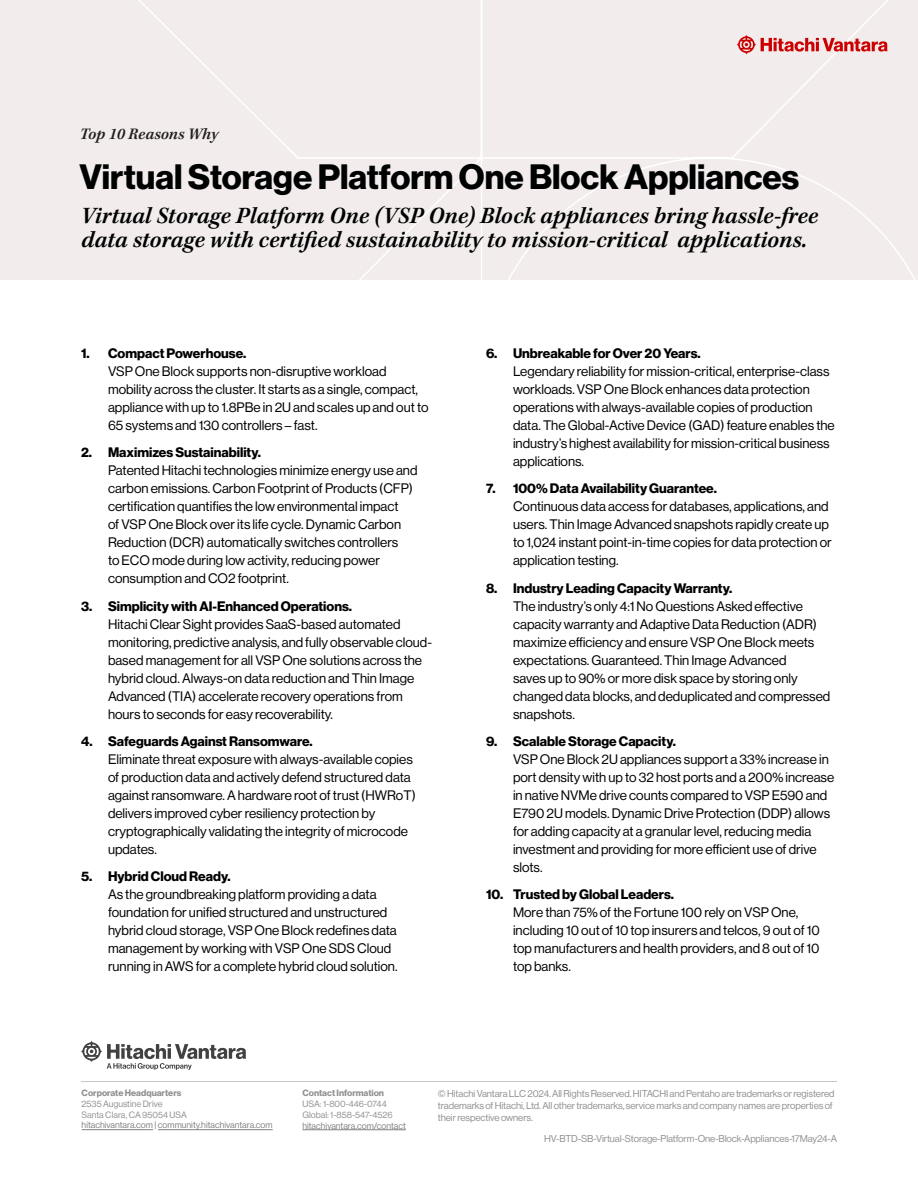
<style>
.page{position:relative;width:918px;height:1188px;background:#fff}
.page>*{position:absolute;margin:0;border:0;box-sizing:border-box;transform-origin:0 0}
.Main_Title_Black{font:34.5px "N Haas Grotesk DS Pro 75 Bd";color:#000101}
.Main_Subtitle_Italic_White{font:italic 600 24px/24px "Kepler Std";color:#000101}
.Doc_Type_Italic_Red{font:italic 600 16.5px "Kepler Std";color:#231f20}
.t1{font:13.5px/18px "N Haas Grotesk DS Pro 55 Rg";color:#000101}
.Disclaimer{font:9.75px/12px "N Haas Grotesk DS Pro 55 Rg";letter-spacing:-.01em;color:#919191}
.Address___Contact_Body{font:9px "N Haas Grotesk DS Pro 55 Rg";color:#919191}
.Address___Contact_Body-2{font:9px "N Haas Grotesk DS Pro 55 Rg";color:#808080}
.Address___Contact_Body-3{font:9px "N Haas Grotesk DS Pro 75 Bd";color:#919191}
.s1{font-family:"N Haas Grotesk DS Pro 75 Bd"}
</style>
<div class="page">
<div style="left:17px;top:0;width:901px;height:280px;background:#f2ecec"></div>
<svg style="left:736px;top:35px;width:152px;height:20px"></svg>
<hr style="left:81px;top:1081px;width:756px;height:1px;background:#c8c8c8">
<hr style="left:82px;top:1129px;width:71px;height:1px;background:#808080">
<hr style="left:158px;top:1129px;width:115px;height:1px;background:#808080">
<hr style="left:302px;top:1130px;width:104px;height:1px;background:#808080">
<svg style="left:81px;top:1040px;width:165px;height:30px"></svg>
<p class="Doc_Type_Italic_Red" style="left:80px;top:124px;width:140px">Top 10 Reasons Why</p>
<p class="Main_Title_Black" style="left:80px;top:157px;width:721px">Virtual Storage Platform One Block Appliances</p>
<p class="Main_Subtitle_Italic_White" style="left:81px;top:204px;width:739px">Virtual Storage Platform One (VSP One) Block appliances bring hassle-free data storage with certified sustainability to mission-critical applications.</p>
<p class="t1" style="left:108px;top:345px;width:322px;text-indent:-27px"><span class="s1">1. Compact Powerhouse.<br></span>VSP One Block supports non-disruptive workload mobility across the cluster. It starts as a single, compact, appliance with up to 1.8PBe in 2U and scales up and out to 65 systems and 130 controllers – fast.</p>
<p class="t1" style="left:108px;top:444px;width:311px;text-indent:-27px"><span class="s1">2. Maximizes Sustainability.<br></span>Patented Hitachi technologies minimize energy use and carbon emissions. Carbon Footprint of Products (CFP) certification quantifies the low environmental impact<br>of VSP One Block over its life cycle. Dynamic Carbon Reduction (DCR) automatically switches controllers<br>to ECO mode during low activity, reducing power consumption and CO2 footprint.</p>
<p class="t1" style="left:108px;top:597px;width:325px;text-indent:-27px"><span class="s1">3. Simplicity with AI-Enhanced Operations.<br></span>Hitachi Clear Sight provides SaaS-based automated monitoring, predictive analysis, and fully observable cloud&shy;based management for all VSP One solutions across the hybrid cloud. Always-on data reduction and Thin Image Advanced (TIA) accelerate recovery operations from hours to seconds for easy recoverability.</p>
<p class="t1" style="left:108px;top:732px;width:309px;text-indent:-27px"><span class="s1">4. Safeguards Against Ransomware.<br></span>Eliminate threat exposure with always-available copies of production data and actively defend structured data against ransomware. A hardware root of trust (HWRoT) delivers improved cyber resiliency protection by cryptographically validating the integrity of microcode updates.</p>
<p class="t1" style="left:108px;top:867px;width:291px;text-indent:-27px"><span class="s1">5. Hybrid Cloud Ready.<br></span>As the groundbreaking platform providing a data foundation for unified structured and unstructured hybrid cloud storage, VSP One Block redefines data management by working with VSP One SDS Cloud running in AWS for a complete hybrid cloud solution.</p>
<p class="t1" style="left:513px;top:345px;width:323px;text-indent:-27px"><span class="s1">6. Unbreakable for Over 20 Years.<br></span>Legendary reliability for mission-critical, enterprise-class workloads. VSP One Block enhances data protection operations with always-available copies of production data. The Global-Active Device (GAD) feature enables the industry’s highest availability for mission-critical business applications.</p>
<p class="t1" style="left:513px;top:480px;width:320px;text-indent:-27px"><span class="s1">7. 100% Data Availability Guarantee.<br></span>Continuous data access for databases, applications, and users. Thin Image Advanced snapshots rapidly create up to 1,024 instant point-in-time copies for data protection or application testing.</p>
<p class="t1" style="left:513px;top:579px;width:319px;text-indent:-27px"><span class="s1">8. Industry Leading Capacity Warranty.<br></span>The industry’s only 4:1 No Questions Asked effective capacity warranty and Adaptive Data Reduction (ADR) maximize efficiency and ensure VSP One Block meets expectations. Guaranteed. Thin Image Advanced<br>saves up to 90% or more disk space by storing only changed data blocks, and deduplicated and compressed snapshots.</p>
<p class="t1" style="left:513px;top:732px;width:323px;text-indent:-27px"><span class="s1">9. Scalable Storage Capacity.<br></span>VSP One Block 2U appliances support a 33% increase in port density with up to 32 host ports and a 200% increase in native NVMe drive counts compared to VSP E590 and E790 2U models. Dynamic Drive Protection (DDP) allows for adding capacity at a granular level, reducing media investment and providing for more efficient use of drive slots.</p>
<p class="t1" style="left:513px;top:885px;width:308px;text-indent:-27px"><span class="s1">10. Trusted by Global Leaders.<br></span>More than 75% of the Fortune 100 rely on VSP One, including 10 out of 10 top insurers and telcos, 9 out of 10 top manufacturers and health providers, and 8 out of 10 top banks.</p>
<p class="Address___Contact_Body-3" style="left:82px;top:1088px;width:101px">Corporate Headquarters</p>
<p class="Address___Contact_Body" style="left:82px;top:1099px;width:82px">2535 Augustine Drive</p>
<p class="Address___Contact_Body" style="left:82px;top:1109px;width:107px">Santa Clara, CA 95054 USA</p>
<p class="Address___Contact_Body-2" style="left:82px;top:1120px;width:193px">hitachivantara.com | community.hitachivantara.com</p>
<p class="Address___Contact_Body-3" style="left:302px;top:1088px;width:83px">Contact Information</p>
<p class="Address___Contact_Body" style="left:302px;top:1099px;width:86px">USA: 1-800-446-0744</p>
<p class="Address___Contact_Body" style="left:302px;top:1110px;width:92px">Global: 1-858-547-4526</p>
<p class="Address___Contact_Body-2" style="left:302px;top:1120px;width:105px">hitachivantara.com/contact</p>
<p class="Disclaimer" style="left:438px;top:1087px;width:398px">© Hitachi Vantara LLC 2024. All Rights Reserved. HITACHI and Pentaho are trademarks or registered trademarks of Hitachi, Ltd. All other trademarks, service marks and company names are properties of their respective owners.</p>
<p class="Disclaimer" style="left:544px;top:1132px;width:294px">HV-BTD-SB-Virtual-Storage-Platform-One-Block-Appliances-17May24-A</p>
</div>
